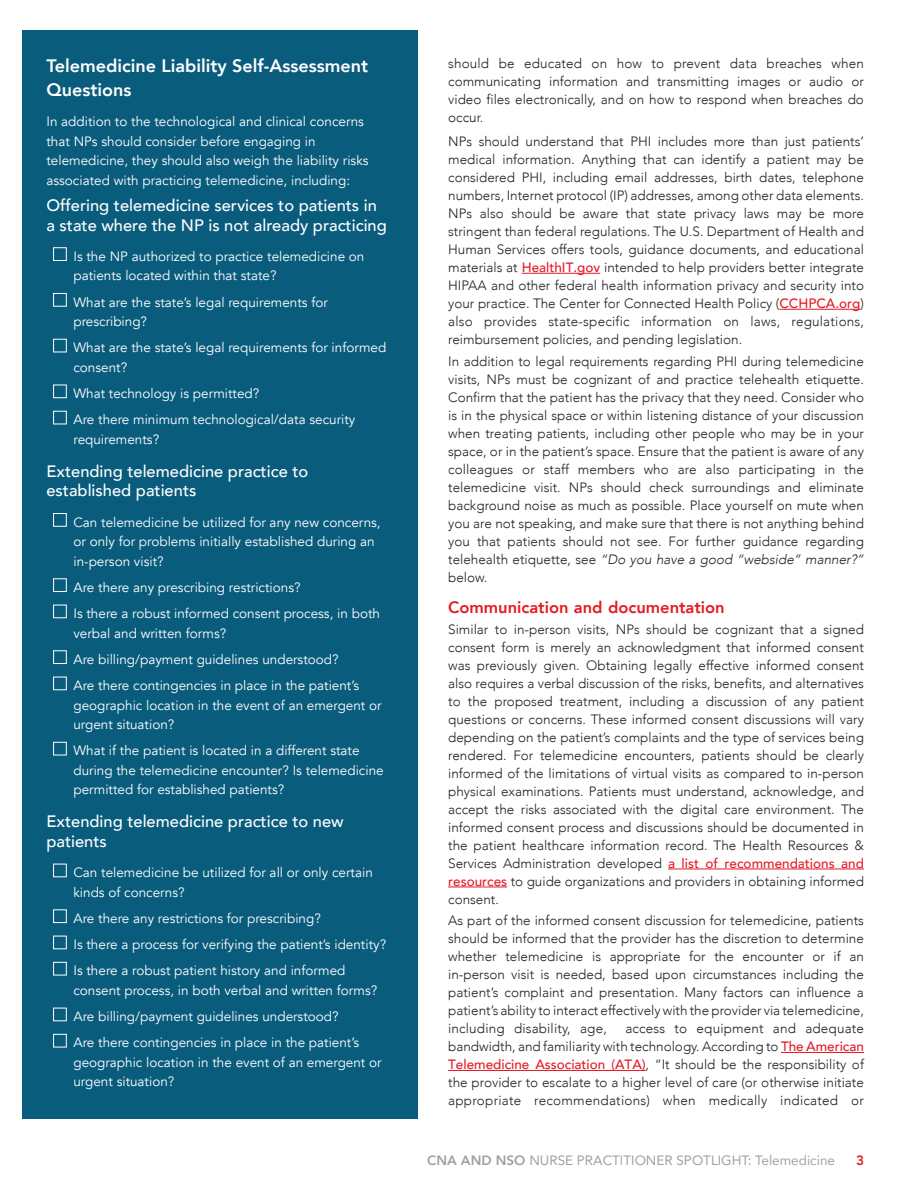
<style>
.page{position:relative;width:918px;height:1188px;background:#fff}
.page>*{position:absolute;margin:0;border:0;box-sizing:border-box;transform-origin:0 0}
.t1{font:800 18px/24px "Avenir";color:#fff}
.t2{font:500 16.5px/19.5px "Avenir";color:#fff}
.t3{font:800 16.5px "Avenir";color:#e51a23}
.t4{font:300 13.5px/18px "Avenir";color:#231f20;text-align:justify}
.t5{font:13.5px/19.5px "Avenir";color:#fff}
.t6{font:13.5px "Avenir";color:#a0a1a5}
.t7{font:800 13.5px "Avenir";color:#e51a23}
.s1{font-weight:500;color:#e51a23}
.s2{font-style:italic}
.s3{font-weight:800}
</style>
<div class="page">
<div style="left:23px;top:30px;width:395px;height:1089px;background:#0a5c7d"></div>
<hr style="left:522px;top:273px;width:78px;height:1px;background:#e51a23">
<hr style="left:779px;top:309px;width:81px;height:1px;background:#e51a23">
<hr style="left:668px;top:869px;width:196px;height:1px;background:#e51a23">
<hr style="left:448px;top:887px;width:59px;height:1px;background:#e51a23">
<hr style="left:781px;top:1052px;width:83px;height:1px;background:#e51a23">
<hr style="left:448px;top:1070px;width:198px;height:1px;background:#e51a23">
<div style="left:53px;top:247px;width:14px;height:14px;border:1px solid #fff"></div>
<div style="left:53px;top:293px;width:14px;height:14px;border:1px solid #fff"></div>
<div style="left:53px;top:339px;width:14px;height:13px;border:1px solid #fff"></div>
<div style="left:53px;top:385px;width:14px;height:13px;border:1px solid #fff"></div>
<div style="left:53px;top:411px;width:14px;height:13px;border:1px solid #fff"></div>
<div style="left:53px;top:513px;width:14px;height:14px;border:1px solid #fff"></div>
<div style="left:53px;top:578px;width:14px;height:14px;border:1px solid #fff"></div>
<div style="left:53px;top:605px;width:14px;height:13px;border:1px solid #fff"></div>
<div style="left:53px;top:650px;width:14px;height:14px;border:1px solid #fff"></div>
<div style="left:53px;top:677px;width:14px;height:13px;border:1px solid #fff"></div>
<div style="left:53px;top:742px;width:14px;height:13px;border:1px solid #fff"></div>
<div style="left:53px;top:864px;width:14px;height:13px;border:1px solid #fff"></div>
<div style="left:53px;top:909px;width:14px;height:14px;border:1px solid #fff"></div>
<div style="left:53px;top:936px;width:14px;height:13px;border:1px solid #fff"></div>
<div style="left:53px;top:962px;width:14px;height:13px;border:1px solid #fff"></div>
<div style="left:53px;top:1008px;width:14px;height:13px;border:1px solid #fff"></div>
<div style="left:53px;top:1034px;width:14px;height:13px;border:1px solid #fff"></div>
<h1 class="t1" style="left:46px;top:54px;width:323px">Telemedicine Liability Self-Assessment<br>Questions</h1>
<p class="t5" style="left:46px;top:112px;width:324px">In addition to the technological and clinical concerns that NPs should consider before engaging in telemedicine, they should also weigh the liability risks associated with practicing telemedicine, including:</p>
<p class="t2" style="left:46px;top:195px;width:342px">Offering telemedicine services to patients in a state where the NP is not already practicing</p>
<p class="t5" style="left:73px;top:247px;width:293px">Is the NP authorized to practice telemedicine on patients located within that state?</p>
<p class="t5" style="left:73px;top:292px;width:256px">What are the state’s legal requirements for prescribing?</p>
<p class="t5" style="left:73px;top:338px;width:314px">What are the state’s legal requirements for informed consent?</p>
<p class="t5" style="left:73px;top:381px;width:283px;line-height:26.2px">What technology is permitted?<br>Are there minimum technological/data security</p>
<p class="t5" style="left:73px;top:430px;width:87px">requirements?</p>
<p class="t2" style="left:46px;top:460px;width:263px">Extending telemedicine practice to established patients</p>
<p class="t5" style="left:73px;top:512px;width:309px">Can telemedicine be utilized for any new concerns, or only for problems initially established during an in-person visit?</p>
<p class="t5" style="left:73px;top:574px;width:308px;line-height:26.2px">Are there any prescribing restrictions?<br>Is there a robust informed consent process, in both</p>
<p class="t5" style="left:73px;top:620px;width:287px;line-height:26.2px">verbal and written forms?<br>Are billing/payment guidelines understood?<br>Are there contingencies in place in the patient’s</p>
<p class="t5" style="left:73px;top:695px;width:310px">geographic location in the event of an emergent or urgent situation?</p>
<p class="t5" style="left:73px;top:741px;width:312px">What if the patient is located in a different state during the telemedicine encounter? Is telemedicine permitted for established patients?</p>
<p class="t2" style="left:46px;top:811px;width:299px">Extending telemedicine practice to new patients</p>
<p class="t5" style="left:73px;top:863px;width:301px">Can telemedicine be utilized for all or only certain kinds of concerns?</p>
<p class="t5" style="left:73px;top:905px;width:314px;line-height:26.2px">Are there any restrictions for prescribing?<br>Is there a process for verifying the patient’s identity?<br>Is there a robust patient history and informed</p>
<p class="t5" style="left:73px;top:977px;width:305px;line-height:26.2px">consent process, in both verbal and written forms?<br>Are billing/payment guidelines understood?<br>Are there contingencies in place in the patient’s</p>
<p class="t5" style="left:73px;top:1053px;width:310px">geographic location in the event of an emergent or urgent situation?</p>
<p class="t4" style="left:448px;top:54px;width:417px">should be educated on how to prevent data breaches when communicating information and transmitting images or audio or video files electronically, and on how to respond when breaches do occur.</p>
<p class="t4" style="left:448px;top:133px;width:417px">NPs should understand that PHI includes more than just patients’ medical information. Anything that can identify a patient may be considered PHI, including email addresses, birth dates, telephone numbers, Internet protocol (IP) addresses, among other data elements.<br>NPs also should be aware that state privacy laws may be more stringent than federal regulations. The U.S. Department of Health and Human Services offers tools, guidance documents, and educational materials at <span class="s1">HealthIT.gov</span> intended to help providers better integrate HIPAA and other federal health information privacy and security into your practice. The Center for Connected Health Policy (<span class="s1">CCHPCA.org</span>) also provides state-specific information on laws, regulations, reimbursement policies, and pending legislation.</p>
<p class="t4" style="left:448px;top:352px;width:417px">In addition to legal requirements regarding PHI during telemedicine visits, NPs must be cognizant of and practice telehealth etiquette.<br>Confirm that the patient has the privacy that they need. Consider who is in the physical space or within listening distance of your discussion when treating patients, including other people who may be in your space, or in the patient’s space. Ensure that the patient is aware of any colleagues or staff members who are also participating in the telemedicine visit. NPs should check surroundings and eliminate background noise as much as possible. Place yourself on mute when you are not speaking, and make sure that there is not anything behind you that patients should not see. For further guidance regarding telehealth etiquette, see <span class="s2">“Do you have a good “webside” manner?” </span>below.</p>
<p class="t3" style="left:448px;top:595px;width:278px">Communication and documentation</p>
<p class="t4" style="left:448px;top:620px;width:417px">Similar to in-person visits, NPs should be cognizant that a signed consent form is merely an acknowledgment that informed consent was previously given. Obtaining legally effective informed consent also requires a verbal discussion of the risks, benefits, and alternatives to the proposed treatment, including a discussion of any patient questions or concerns. These informed consent discussions will vary depending on the patient’s complaints and the type of services being rendered. For telemedicine encounters, patients should be clearly informed of the limitations of virtual visits as compared to in-person physical examinations. Patients must understand, acknowledge, and accept the risks associated with the digital care environment. The informed consent process and discussions should be documented in the patient healthcare information record. The Health Resources &amp; Services Administration developed <span class="s1">a list of recommendations and resources</span> to guide organizations and providers in obtaining informed consent.</p>
<p class="t4" style="left:448px;top:912px;width:417px">As part of the informed consent discussion for telemedicine, patients should be informed that the provider has the discretion to determine whether telemedicine is appropriate for the encounter or if an in-person visit is needed, based upon circumstances including the patient’s complaint and presentation. Many factors can influence a patient’s ability to interact effectively with the provider via telemedicine, including disability, age,</p>
<p class="t4" style="left:448px;top:1020px;width:417px;text-indent:177px">access to equipment and adequate bandwidth, and familiarity with technology. According to <span class="s1">The American Telemedicine Association (ATA)</span>, “It should be the responsibility of the provider to escalate to a higher level of care (or otherwise initiate appropriate recommendations) when medically indicated or</p>
<p class="t6" style="left:427px;top:1149px;width:409px"><span class="s3">CNA AND NSO</span> NURSE PRACTITIONER SPOTLIGHT: Telemedicine</p>
<p class="t7" style="left:856px;top:1149px;width:9px">3</p>
</div>
